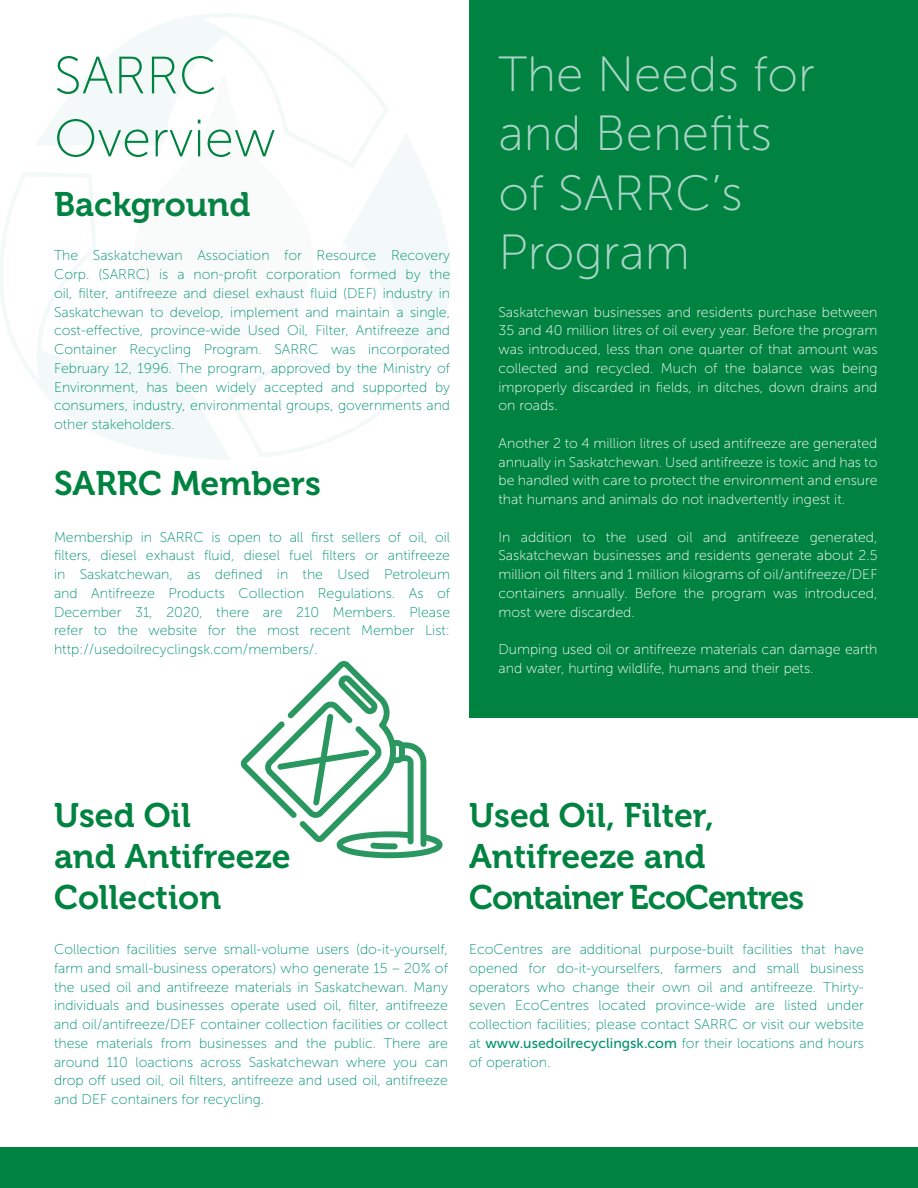
<style>
.page{position:relative;width:918px;height:1188px;background:#fff}
.page>*{position:absolute;margin:0;border:0;box-sizing:border-box;transform-origin:0 0}
.t1{font:52.5px/63px "Museo Sans 100";color:#008340}
.t2{font:49.35px/59.2px "Museo Sans 100";color:#a9d4c8}
.t3{font:33.9px/40.7px "Museo 700";color:#008340}
.t4{font:14.1px/18.8px "Museo Sans 100";color:#009370;text-align:justify}
.t5{font:14.1px/18.8px "Museo Sans 100";color:#fff;text-align:justify}
.s1{font-family:"Museo Sans 500"}
</style>
<div class="page">
<div style="left:469px;top:0;width:449px;height:717px;background:#008340"></div>
<svg style="left:0;top:13px;width:450px;height:445px"></svg>
<svg style="left:240px;top:661px;width:203px;height:197px"></svg>
<div style="left:0;top:1148px;width:918px;height:40px;background:#008340"></div>
<h1 class="t1" style="left:54px;top:44px;width:223px">SARRC<br>Overview</h1>
<h3 class="t3" style="left:54px;top:184px;width:198px">Background</h3>
<p class="t4" style="left:54px;top:246px;width:398px">The Saskatchewan Association for Resource Recovery Corp. (SARRC) is a non-profit corporation formed by the oil, filter, antifreeze and diesel exhaust fluid (DEF) industry in Saskatchewan to develop, implement and maintain a single, cost-effective, province-wide Used Oil, Filter, Antifreeze and Container Recycling Program. SARRC was incorporated February 12, 1996. The program, approved by the Ministry of Environment, has been widely accepted and supported by consumers, industry, environmental groups, governments and other stakeholders.</p>
<h3 class="t3" style="left:54px;top:463px;width:268px">SARRC Members</h3>
<p class="t4" style="left:54px;top:527px;width:398px">Membership in SARRC is open to all first sellers of oil, oil filters, diesel exhaust fluid, diesel fuel filters or antifreeze in Saskatchewan, as defined in the Used Petroleum and Antifreeze Products Collection Regulations. As of December 31, 2020, there are 210 Members. Please refer to the website for the most recent Member List: http://usedoilrecyclingsk.com/members/.</p>
<h2 class="t2" style="left:499px;top:45px;width:318px">The Needs for and Benefits of SARRC’s<br>Program</h2>
<p class="t5" style="left:499px;top:302px;width:381px">Saskatchewan businesses and residents purchase between 35 and 40 million litres of oil every year. Before the program was introduced, less than one quarter of that amount was collected and recycled. Much of the balance was being improperly discarded in fields, in ditches, down drains and on roads.</p>
<p class="t5" style="left:499px;top:434px;width:380px">Another 2 to 4 million litres of used antifreeze are generated annually in Saskatchewan. Used antifreeze is toxic and has to be handled with care to protect the environment and ensure that humans and animals do not inadvertently ingest it.</p>
<p class="t5" style="left:499px;top:527px;width:381px">In addition to the used oil and antifreeze generated, Saskatchewan businesses and residents generate about 2.5 million oil filters and 1 million kilograms of oil/antifreeze/DEF containers annually. Before the program was introduced, most were discarded.</p>
<p class="t5" style="left:499px;top:640px;width:381px">Dumping used oil or antifreeze materials can damage earth and water, hurting wildlife, humans and their pets.</p>
<h3 class="t3" style="left:54px;top:796px;width:238px">Used Oil<br>and Antifreeze<br>Collection</h3>
<p class="t4" style="left:54px;top:940px;width:396px">Collection facilities serve small-volume users (do-it-yourself, farm and small-business operators) who generate 15 – 20% of the used oil and antifreeze materials in Saskatchewan. Many individuals and businesses operate used oil, filter, antifreeze and oil/antifreeze/DEF container collection facilities or collect these materials from businesses and the public. There are around 110 loactions across Saskatchewan where you can drop off used oil, oil filters, antifreeze and used oil, antifreeze and DEF containers for recycling.</p>
<h3 class="t3" style="left:469px;top:796px;width:337px">Used Oil, Filter,<br>Antifreeze and<br>Container EcoCentres</h3>
<p class="t4" style="left:469px;top:940px;width:396px">EcoCentres are additional purpose-built facilities that have opened for do-it-yourselfers, farmers and small business operators who change their own oil and antifreeze. Thirty&shy;seven EcoCentres located province-wide are listed under collection facilities; please contact SARRC or visit our website at <span class="s1">www.usedoilrecyclingsk.com</span> for their locations and hours of operation.</p>
</div>
